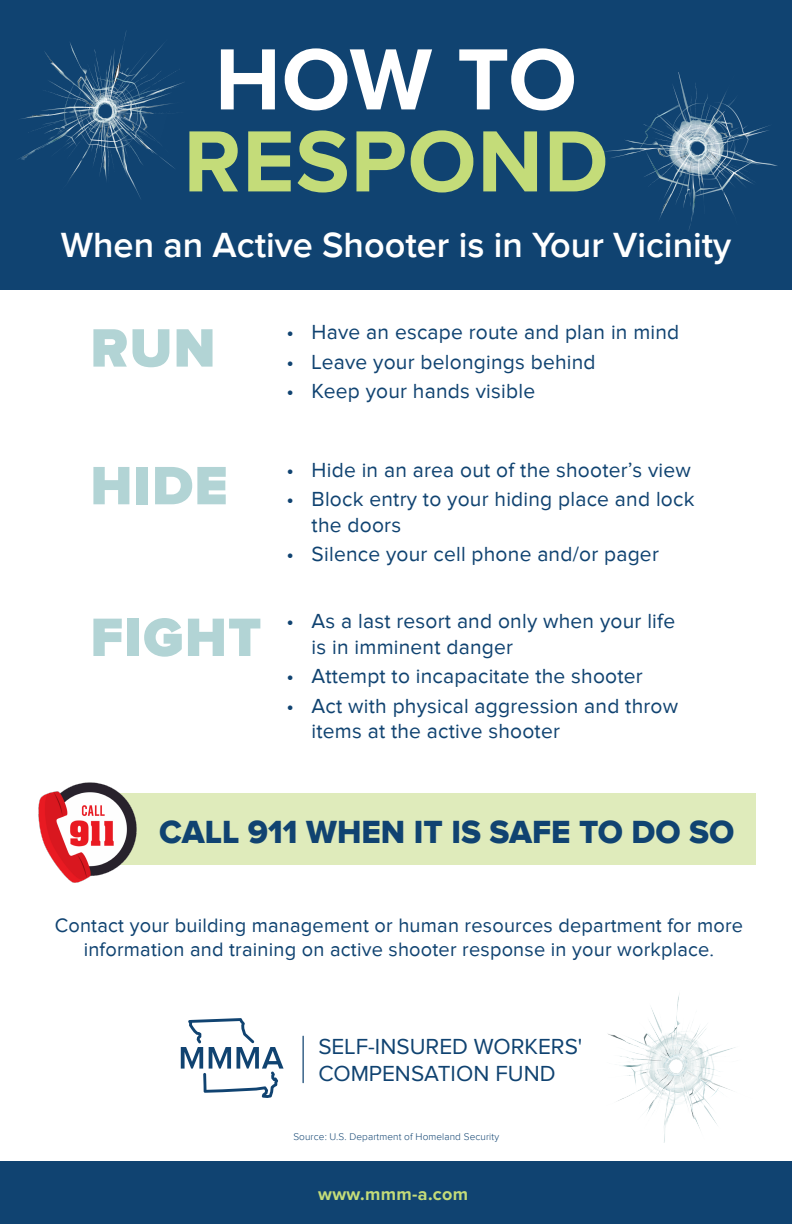
<style>
.page{position:relative;width:792px;height:1224px;background:#fff}
.page>*{position:absolute;margin:0;border:0;box-sizing:border-box;transform-origin:0 0}
.t1{font:700 90px "Proxima Nova";letter-spacing:.01em;color:#c4dc79}
.t2{font:700 90px "Proxima Nova";color:#fff}
.t3{font:900 56px "Proxima Nova";letter-spacing:.02em;color:#b2d4d5}
.t4{font:600 36px "Proxima Nova";color:#fff}
.t5{font:33px "Proxima Nova Extrabld";color:#104371}
.t6{font:22.6px/27.1px "Proxima Nova";color:#104371}
.t7{font:21px/25.2px "Proxima Nova";letter-spacing:.01em;color:#104371}
.t8{font:20px/24px "Proxima Nova";letter-spacing:.01em;color:#104371;text-align:center}
.t9{font:700 18px "Proxima Nova";letter-spacing:.02em;color:#c4dc79}
.t10{font:300 10px "Proxima Nova";letter-spacing:.01em;color:#104371}
</style>
<div class="page">
<div style="left:95px;top:794px;width:661px;height:71px;background:#dfebbb"></div>
<div style="left:0;top:0;width:792px;height:289px;background:#104371"></div>
<hr style="left:303px;top:1036px;width:1px;height:47px;background:#104371">
<svg style="left:181px;top:1018px;width:103px;height:80px"></svg>
<div style="left:0;top:1162px;width:792px;height:62px;background:#104371"></div>
<img style="left:19px;top:31px;width:165px;height:168px">
<img style="left:590px;top:72px;width:188px;height:158px">
<img style="left:608px;top:996px;width:127px;height:147px">
<img style="left:38px;top:782px;width:107px;height:101px">
<p class="t2" style="left:215px;top:28px;width:364px">HOW TO</p>
<p class="t1" style="left:184px;top:110px;width:426px">RESPOND</p>
<p class="t4" style="left:61px;top:225px;width:672px">When an Active Shooter is in Your Vicinity</p>
<p class="t3" style="left:90px;top:315px;width:127px">RUN</p>
<p class="t7" style="left:287px;top:319px;width:394px">• Have an escape route and plan in mind</p>
<p class="t7" style="left:287px;top:349px;width:311px">• Leave your belongings behind</p>
<p class="t7" style="left:287px;top:379px;width:250px">• Keep your hands visible</p>
<p class="t3" style="left:90px;top:453px;width:139px">HIDE</p>
<p class="t7" style="left:287px;top:457px;width:406px">• Hide in an area out of the shooter’s view</p>
<p class="t7" style="left:312px;top:486px;width:384px;text-indent:-25px">• Block entry to your hiding place and lock the doors</p>
<p class="t7" style="left:287px;top:541px;width:374px">• Silence your cell phone and/or pager</p>
<p class="t3" style="left:90px;top:605px;width:172px">FIGHT</p>
<p class="t7" style="left:312px;top:608px;width:365px;text-indent:-25px">• As a last resort and only when your life is in imminent danger</p>
<p class="t7" style="left:287px;top:663px;width:358px">• Attempt to incapacitate the shooter</p>
<p class="t7" style="left:312px;top:693px;width:368px;text-indent:-25px">• Act with physical aggression and throw items at the active shooter</p>
<p class="t5" style="left:159px;top:813px;width:577px">CALL 911 WHEN IT IS SAFE TO DO SO</p>
<p class="t8" style="left:55px;top:913px;width:690px">Contact your building management or human resources department for more information and training on active shooter response in your workplace.</p>
<p class="t6" style="left:319px;top:1033px;width:265px">SELF-INSURED WORKERS'<br>COMPENSATION FUND</p>
<p class="t10" style="left:293px;top:1131px;width:207px">Source: U.S. Department of Homeland Security</p>
<p class="t9" style="left:318px;top:1184px;width:152px">www.mmm-a.com</p>
</div>
